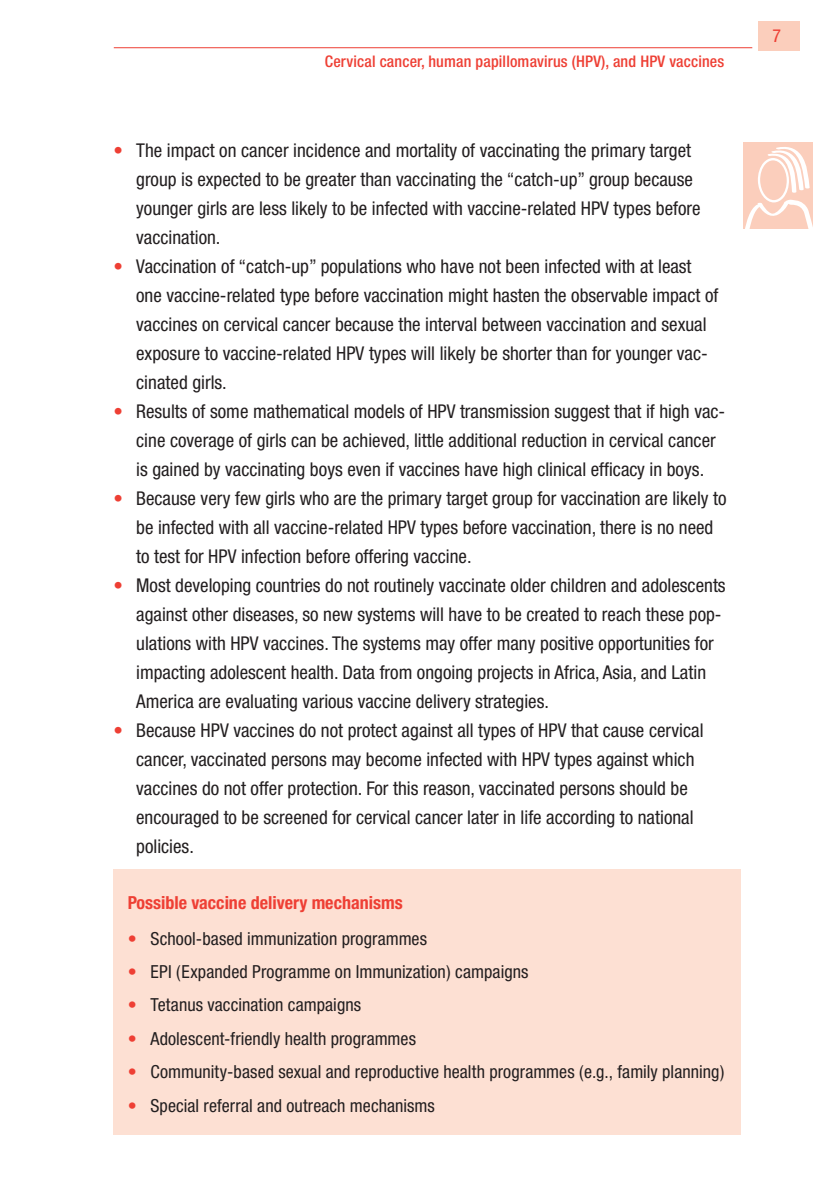
<style>
.page{position:relative;width:840px;height:1191px;background:#fff}
.page>*{position:absolute;margin:0;border:0;box-sizing:border-box;transform-origin:0 0}
.text_indent_1{font:condensed 19px/29px "Helvetica Neue";color:#231f20}
.text_indent_1-2{font:condensed 18px "Helvetica Neue";letter-spacing:.005em;color:#231f20}
.text_Bold{font:700 condensed 18px "Helvetica Neue";color:#ee3f34}
.t1{font:condensed 18px "Helvetica Neue";color:#ee3f34}
.t2{font:500 condensed 16px "Helvetica Neue";letter-spacing:.01em;color:#ee3f34}
.s1{color:#ee3f34}
</style>
<div class="page">
<div style="left:743px;top:142px;width:69px;height:87px;background:#fbcebc"></div>
<svg style="left:745px;top:145px;width:68px;height:84px"></svg>
<div style="left:757px;top:22px;width:42px;height:29px;background:#fbcebc"></div>
<hr style="left:114px;top:47px;width:637px;height:1px;background:#ee3f34">
<div style="left:113px;top:869px;width:627px;height:265px;background:#fde0d3"></div>
<p class="t2" style="left:325px;top:52px;width:400px">Cervical cancer, human papillomavirus (HPV), and HPV vaccines</p>
<p class="text_indent_1" style="left:136px;top:135px;width:565px;text-indent:-23px"><span class="s1">•</span> The impact on cancer incidence and mortality of vaccinating the primary target group is expected to be greater than vaccinating the “catch-up” group because younger girls are less likely to be infected with vaccine-related HPV types before vaccination.</p>
<p class="text_indent_1" style="left:136px;top:251px;width:583px;text-indent:-23px"><span class="s1">•</span> Vaccination of “catch-up” populations who have not been infected with at least one vaccine-related type before vaccination might hasten the observable impact of vaccines on cervical cancer because the interval between vaccination and sexual exposure to vaccine-related HPV types will likely be shorter than for younger vac&shy;cinated girls.</p>
<p class="text_indent_1" style="left:136px;top:396px;width:590px;text-indent:-23px"><span class="s1">•</span> Results of some mathematical models of HPV transmission suggest that if high vac&shy;cine coverage of girls can be achieved, little additional reduction in cervical cancer is gained by vaccinating boys even if vaccines have high clinical efficacy in boys.</p>
<p class="text_indent_1" style="left:136px;top:483px;width:591px;text-indent:-23px"><span class="s1">•</span> Because very few girls who are the primary target group for vaccination are likely to be infected with all vaccine-related HPV types before vaccination, there is no need to test for HPV infection before offering vaccine.</p>
<p class="text_indent_1" style="left:136px;top:570px;width:590px;text-indent:-23px"><span class="s1">•</span> Most developing countries do not routinely vaccinate older children and adolescents against other diseases, so new systems will have to be created to reach these pop&shy;ulations with HPV vaccines. The systems may offer many positive opportunities for impacting adolescent health. Data from ongoing projects in Africa, Asia, and Latin America are evaluating various vaccine delivery strategies.</p>
<p class="text_indent_1" style="left:136px;top:715px;width:568px;text-indent:-23px"><span class="s1">•</span> Because HPV vaccines do not protect against all types of HPV that cause cervical cancer, vaccinated persons may become infected with HPV types against which vaccines do not offer protection. For this reason, vaccinated persons should be encouraged to be screened for cervical cancer later in life according to national policies.</p>
<p class="text_Bold" style="left:128px;top:891px;width:276px">Possible vaccine delivery mechanisms</p>
<p class="text_indent_1-2" style="left:128px;top:928px;width:301px"><span class="s1">•</span> School-based immunization programmes</p>
<p class="text_indent_1-2" style="left:128px;top:961px;width:402px"><span class="s1">•</span> EPI (Expanded Programme on Immunization) campaigns</p>
<p class="text_indent_1-2" style="left:128px;top:994px;width:235px"><span class="s1">•</span> Tetanus vaccination campaigns</p>
<p class="text_indent_1-2" style="left:128px;top:1028px;width:290px"><span class="s1">•</span> Adolescent-friendly health programmes</p>
<p class="text_indent_1-2" style="left:128px;top:1061px;width:598px"><span class="s1">•</span> Community-based sexual and reproductive health programmes (e.g., family planning)</p>
<p class="text_indent_1-2" style="left:128px;top:1094px;width:308px"><span class="s1">•</span> Special referral and outreach mechanisms</p>
<p class="t1" style="left:772px;top:26px;width:10px">7</p>
</div>
